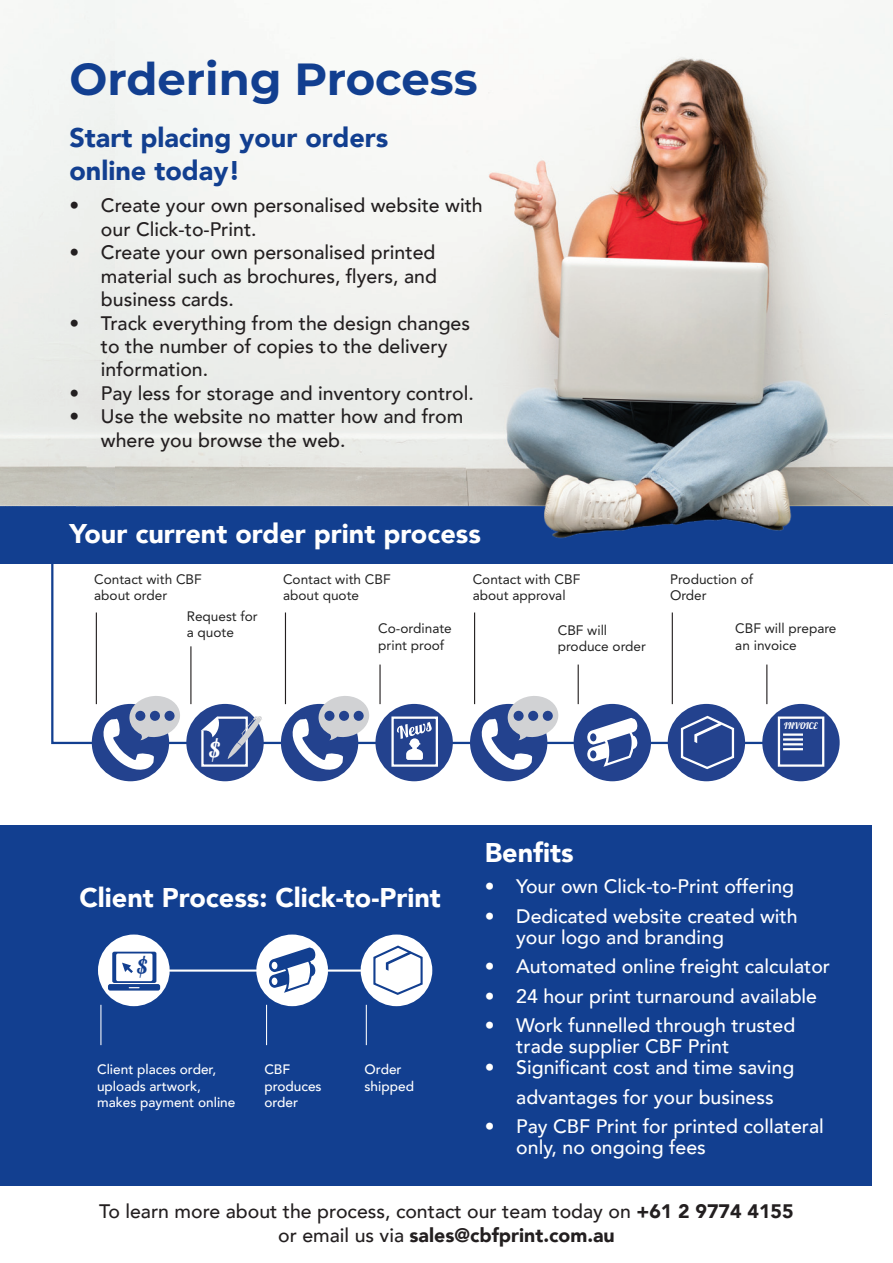
<style>
.page{position:relative;width:893px;height:1263px;background:#fff}
.page>*{position:absolute;margin:0;border:0;box-sizing:border-box;transform-origin:0 0}
.t1{font:700 45px "Montserrat";color:#123f90}
.t2{font:31.8px "Lobster 1.4";color:#fff}
.t3{font:29.55px "Lobster 1.4";color:#123f90}
.t4{font:900 27px "Avenir";color:#fff}
.t5{font:900 27px/32.4px "Avenir";color:#123f90}
.t6{font:500 19.5px/23.4px "Avenir";color:#231f20}
.t7{font:500 19.5px/21px "Avenir";color:#fff}
.t8{font:13.65px/16.4px "Avenir LT Std";color:#212121}
.t9{font:500 13.65px/16.4px "Avenir";color:#fff}
.t10{font:9.15px "Lobster 1.4";color:#fff}
.s1{font-weight:900}
</style>
<div class="page">
<svg style="left:51px;top:563px;width:773px;height:182px"></svg>
<div style="left:186px;top:704px;width:78px;height:77px;background:#23428e;border-radius:50%"></div>
<div style="left:92px;top:704px;width:77px;height:77px;background:#23428e;border-radius:50%"></div>
<div style="left:281px;top:704px;width:77px;height:77px;background:#23428e;border-radius:50%"></div>
<div style="left:375px;top:704px;width:78px;height:77px;background:#23428e;border-radius:50%"></div>
<div style="left:574px;top:704px;width:77px;height:77px;background:#23428e;border-radius:50%"></div>
<div style="left:668px;top:704px;width:77px;height:77px;background:#23428e;border-radius:50%"></div>
<div style="left:762px;top:704px;width:78px;height:77px;background:#23428e;border-radius:50%"></div>
<svg style="left:97px;top:696px;width:83px;height:80px"></svg>
<svg style="left:135px;top:710px;width:11px;height:11px"></svg>
<div style="left:150px;top:710px;width:10px;height:11px;background:#23428e;border-radius:50%"></div>
<div style="left:164px;top:710px;width:11px;height:11px;background:#23428e;border-radius:50%"></div>
<div style="left:470px;top:704px;width:77px;height:77px;background:#23428e;border-radius:50%"></div>
<hr style="left:96px;top:612px;width:1px;height:92px;background:#231f20">
<hr style="left:190px;top:646px;width:1px;height:58px;background:#231f20">
<hr style="left:379px;top:664px;width:2px;height:40px;background:#231f20">
<hr style="left:578px;top:664px;width:1px;height:40px;background:#231f20">
<hr style="left:766px;top:664px;width:1px;height:40px;background:#231f20">
<hr style="left:285px;top:612px;width:1px;height:92px;background:#231f20">
<hr style="left:474px;top:612px;width:1px;height:92px;background:#231f20">
<hr style="left:672px;top:612px;width:1px;height:92px;background:#231f20">
<svg style="left:200px;top:696px;width:625px;height:80px"></svg>
<div style="left:0;top:506px;width:893px;height:57px;background:#123f90"></div>
<div style="left:0;top:825px;width:872px;height:360px;background:#123f90"></div>
<img style="left:115px;top:0;width:778px;height:538px">
<img style="left:0;top:0;width:115px;height:587px">
<div style="left:98px;top:934px;width:72px;height:72px;background:#fff;border-radius:50%"></div>
<div style="left:256px;top:934px;width:72px;height:72px;background:#fff;border-radius:50%"></div>
<div style="left:361px;top:934px;width:71px;height:72px;background:#fff;border-radius:50%"></div>
<svg style="left:100px;top:944px;width:324px;height:52px"></svg>
<hr style="left:266px;top:1005px;width:1px;height:40px;background:#fff">
<hr style="left:100px;top:1005px;width:1px;height:40px;background:#fff">
<hr style="left:366px;top:1005px;width:1px;height:40px;background:#fff">
<h1 class="t1" style="left:69px;top:46px;width:410px">Ordering Process</h1>
<h3 class="t5" style="left:69px;top:121px;width:320px">Start placing your orders online today!</h3>
<p class="t6" style="left:101px;top:193px;width:383px;text-indent:-31px">• Create your own personalised website with our Click-to-Print.</p>
<p class="t6" style="left:101px;top:240px;width:337px;text-align:justify;text-indent:-31px">• Create your own personalised printed material such as brochures, flyers, and business cards.</p>
<p class="t6" style="left:101px;top:310px;width:371px;text-indent:-31px">• Track everything from the design changes to the number of copies to the delivery information.</p>
<p class="t6" style="left:69px;top:380px;width:406px">• Pay less for storage and inventory control.</p>
<p class="t6" style="left:101px;top:404px;width:364px;text-indent:-31px">• Use the website no matter how and from where you browse the web.</p>
<h3 class="t4" style="left:69px;top:511px;width:413px">Your current order print process</h3>
<p class="t8" style="left:94px;top:571px;width:109px">Contact with CBF about order</p>
<p class="t8" style="left:283px;top:571px;width:109px">Contact with CBF about quote</p>
<p class="t8" style="left:473px;top:571px;width:109px">Contact with CBF about approval</p>
<p class="t8" style="left:670px;top:571px;width:85px">Production of<br>Order</p>
<p class="t8" style="left:378px;top:621px;width:75px">Co-ordinate print proof</p>
<p class="t8" style="left:558px;top:622px;width:90px">CBF will produce order</p>
<p class="t8" style="left:735px;top:621px;width:103px">CBF will prepare an invoice</p>
<p class="t8" style="left:187px;top:608px;width:72px">Request for a quote</p>
<h2 class="t2" style="left:208px;top:729px;width:14px">$</h2>
<h3 class="t4" style="left:79px;top:875px;width:363px">Client Process: Click-to-Print</h3>
<h3 class="t3" style="left:136px;top:948px;width:13px">$</h3>
<p class="t9" style="left:97px;top:1061px;width:140px">Client places order, uploads artwork, makes payment online</p>
<p class="t9" style="left:264px;top:1061px;width:59px">CBF produces order</p>
<p class="t9" style="left:365px;top:1061px;width:51px">Order shipped</p>
<h3 class="t4" style="left:485px;top:829px;width:90px">Benfits</h3>
<p class="t10" style="left:784px;top:720px;width:35px">INVOICE</p>
<p class="t7" style="left:485px;top:875px;width:311px">• Your own Click-to-Print offering</p>
<p class="t7" style="left:516px;top:904px;width:283px;text-indent:-31px">• Dedicated website created with your logo and branding</p>
<p class="t7" style="left:485px;top:955px;width:347px">• Automated online freight calculator</p>
<p class="t7" style="left:485px;top:984px;width:334px">• 24 hour print turnaround available</p>
<p class="t7" style="left:516px;top:1014px;width:281px;text-indent:-31px">• Work funnelled through trusted trade supplier CBF Print</p>
<p class="t7" style="left:485px;top:1052px;width:311px;line-height:29.5px;text-align:center">• Significant cost and time saving advantages for your business</p>
<p class="t7" style="left:516px;top:1115px;width:309px;text-indent:-31px">• Pay CBF Print for printed collateral only, no ongoing fees</p>
<p class="t6" style="left:99px;top:1199px;width:696px;text-align:center">To learn more about the process, contact our team today on <span class="s1">+61 2 9774 4155 </span>or email us via <span class="s1">sales@cbfprint.com.au</span></p>
</div>
